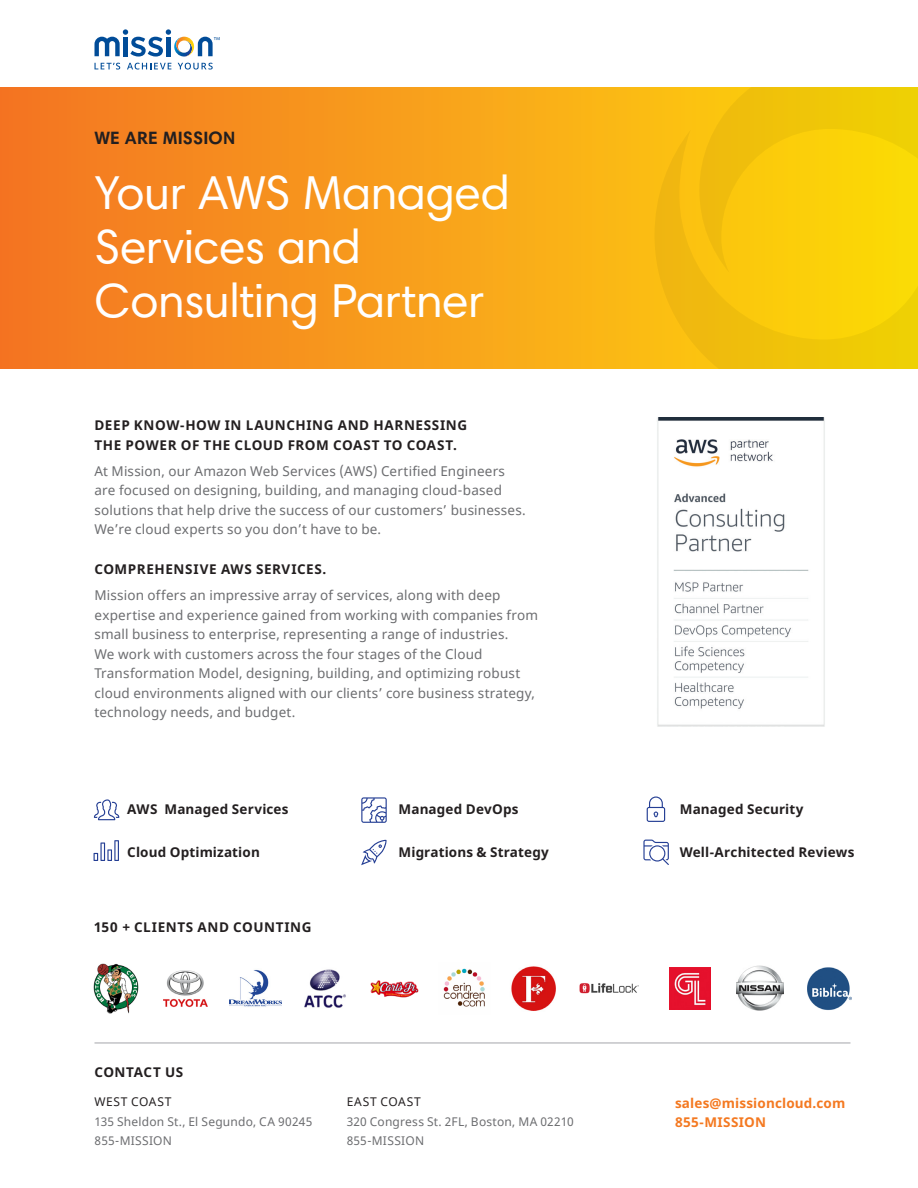
<style>
.page{position:relative;width:918px;height:1188px;background:#fff}
.page>*{position:absolute;margin:0;border:0;box-sizing:border-box;transform-origin:0 0}
.Headline{font:48px/54px "Harmonia Sans Pro Cyr";letter-spacing:-.01em;color:#fff}
.t1{font:700 18px "Harmonia Sans Pro Cyr";letter-spacing:.01em;color:#231f20}
.Body__Text{font:13.5px/19.5px "Noto Sans";letter-spacing:.015em;color:#6c6d70}
.Body__Subhead{font:700 13.5px/19.5px "Noto Sans";letter-spacing:.04em;color:#231f20}
.Sidebar__Bullet_1{font:700 13.5px "Noto Sans";letter-spacing:.01em;color:#231f20}
.Body__Text-2{font:700 13.5px/19.5px "Noto Sans";letter-spacing:.01em;color:#f47921}
.Address__Body{font:12px/19.5px "Noto Sans";letter-spacing:.015em;color:#6c6d70}
.Address__Head{font:12px "Noto Sans";letter-spacing:.065em;color:#231f20}
</style>
<div class="page">
<svg style="left:178px;top:63px;width:35px;height:7px"></svg>
<svg style="left:127px;top:63px;width:44px;height:7px"></svg>
<svg style="left:95px;top:63px;width:25px;height:7px"></svg>
<svg style="left:95px;top:29px;width:125px;height:28px"></svg>
<hr style="left:94px;top:1042px;width:756px;height:2px;background:#a8a9ad">
<svg style="left:0;top:88px;width:699px;height:281px;background:#f7971c"></svg>
<img style="left:93px;top:963px;width:46px;height:51px">
<img style="left:229px;top:969px;width:52px;height:38px">
<img style="left:163px;top:970px;width:45px;height:38px">
<img style="left:736px;top:966px;width:47px;height:45px">
<img style="left:579px;top:983px;width:60px;height:11px">
<img style="left:669px;top:967px;width:42px;height:42px">
<img style="left:304px;top:969px;width:42px;height:39px">
<img style="left:511px;top:966px;width:45px;height:45px">
<img style="left:370px;top:980px;width:49px;height:18px">
<img style="left:807px;top:967px;width:45px;height:43px">
<img style="left:443px;top:968px;width:42px;height:39px">
<svg style="left:94px;top:799px;width:25px;height:21px"></svg>
<svg style="left:361px;top:797px;width:26px;height:26px"></svg>
<svg style="left:643px;top:840px;width:26px;height:25px"></svg>
<svg style="left:361px;top:840px;width:26px;height:25px"></svg>
<svg style="left:94px;top:840px;width:25px;height:21px"></svg>
<svg style="left:647px;top:797px;width:18px;height:25px"></svg>
<img style="left:657px;top:417px;width:168px;height:309px">
<svg style="left:699px;top:88px;width:219px;height:42px;background:#f0c608"></svg>
<svg style="left:654px;top:130px;width:264px;height:239px;background:#f7c90a"></svg>
<p class="t1" style="left:94px;top:127px;width:142px">WE ARE MISSION</p>
<p class="Headline" style="left:94px;top:165px;width:417px">Your AWS Managed<br>Services and<br>Consulting Partner</p>
<p class="Body__Subhead" style="left:94px;top:416px;width:374px">DEEP KNOW-HOW IN LAUNCHING AND HARNESSING<br>THE POWER OF THE CLOUD FROM COAST TO COAST.</p>
<p class="Body__Text" style="left:94px;top:462px;width:433px">At Mission, our Amazon Web Services (AWS) Certified Engineers are focused on designing, building, and managing cloud-based solutions that help drive the success of our customers’ businesses.<br>We’re cloud experts so you don’t have to be.</p>
<p class="Body__Subhead" style="left:94px;top:560px;width:233px">COMPREHENSIVE AWS SERVICES.</p>
<p class="Body__Text" style="left:94px;top:586px;width:445px">Mission offers an impressive array of services, along with deep expertise and experience gained from working with companies from small business to enterprise, representing a range of industries.<br>We work with customers across the four stages of the Cloud Transformation Model, designing, building, and optimizing robust cloud environments aligned with our clients’ core business strategy, technology needs, and budget.</p>
<p class="Sidebar__Bullet_1" style="left:127px;top:800px;width:163px">AWS Managed Services</p>
<p class="Sidebar__Bullet_1" style="left:127px;top:843px;width:134px">Cloud Optimization</p>
<p class="Body__Subhead" style="left:94px;top:918px;width:219px">150 + CLIENTS AND COUNTING</p>
<p class="Sidebar__Bullet_1" style="left:399px;top:800px;width:121px">Managed DevOps</p>
<p class="Sidebar__Bullet_1" style="left:399px;top:843px;width:152px">Migrations &amp; Strategy</p>
<p class="Body__Subhead" style="left:94px;top:1063px;width:90px">CONTACT US</p>
<p class="Address__Head" style="left:94px;top:1094px;width:78px">WEST COAST</p>
<p class="Address__Body" style="left:94px;top:1112px;width:219px">135 Sheldon St., El Segundo, CA 90245<br>855-MISSION</p>
<p class="Address__Head" style="left:347px;top:1094px;width:76px">EAST COAST</p>
<p class="Address__Body" style="left:347px;top:1112px;width:229px">320 Congress St. 2FL, Boston, MA 02210<br>855-MISSION</p>
<p class="Sidebar__Bullet_1" style="left:680px;top:800px;width:125px">Managed Security</p>
<p class="Sidebar__Bullet_1" style="left:680px;top:843px;width:176px">Well-Architected Reviews</p>
<p class="Body__Text-2" style="left:675px;top:1094px;width:172px">sales@missioncloud.com<br>855-MISSION</p>
</div>
